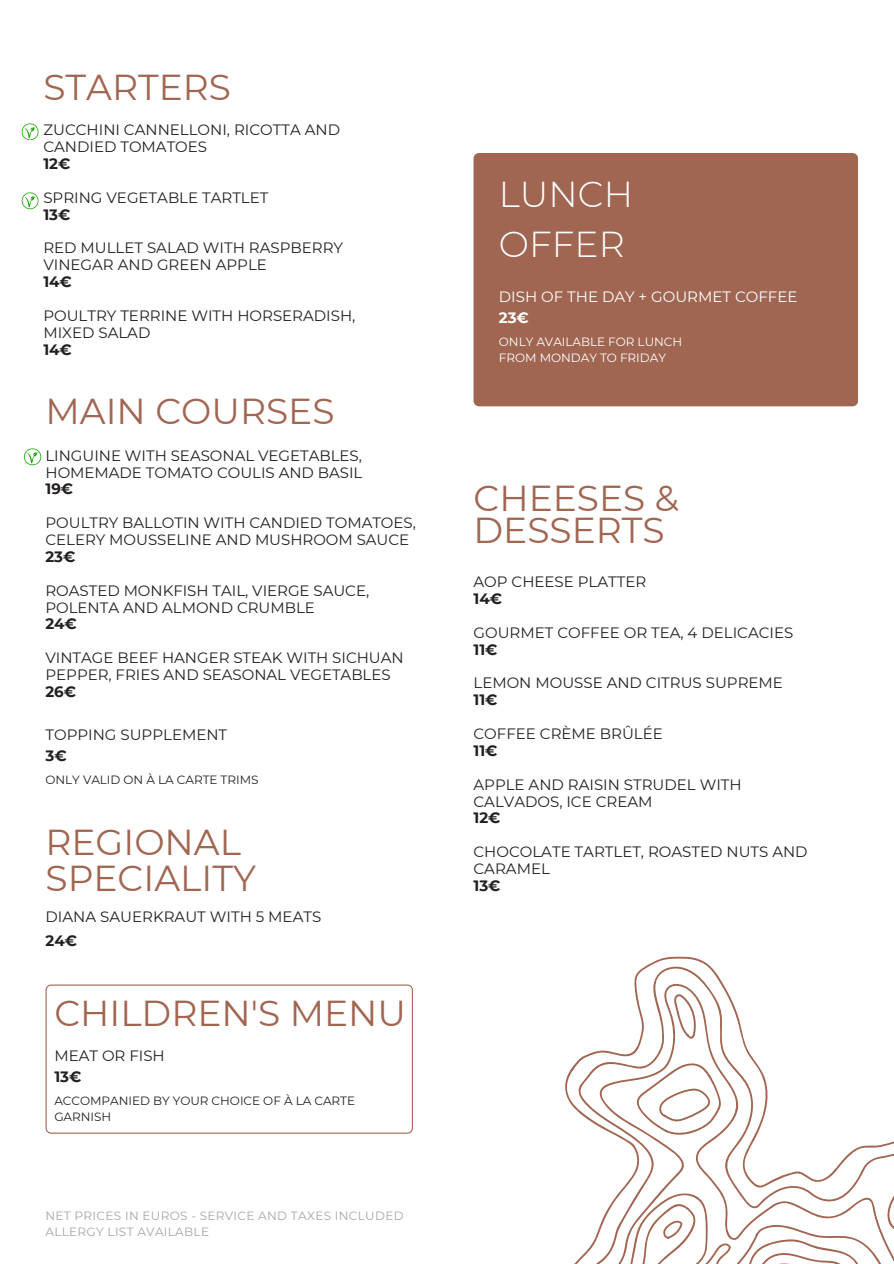
<style>
.page{position:relative;width:894px;height:1264px;background:#fff}
.page>*{position:absolute;margin:0;border:0;box-sizing:border-box;transform-origin:0 0}
.t1{font:36px/36px "Montserrat";color:#a06652}
.t2{font:300 36px/49.5px "Montserrat";color:#fff}
.t3{font:15px/16.8px "Montserrat";color:#231f20}
.t4{font:15px/20.2px "Montserrat";color:#fff}
.t5{font:12px/16px "Montserrat";letter-spacing:-.005em;color:#231f20}
.t6{font:12px "Montserrat";letter-spacing:.025em;color:#a6a6a6}
.t7{font:12px "Montserrat";letter-spacing:-.005em;color:#fff}
.s1{font-weight:700}
</style>
<div class="page">
<img style="left:23px;top:448px;width:18px;height:17px">
<img style="left:21px;top:192px;width:18px;height:17px">
<svg style="left:565px;top:956px;width:328px;height:307px"></svg>
<svg style="left:583px;top:1171px;width:310px;height:92px"></svg>
<svg style="left:45px;top:984px;width:367px;height:149px"></svg>
<div style="left:473px;top:153px;width:384px;height:253px;background:#a06652"></div>
<img style="left:21px;top:123px;width:18px;height:17px">
<h1 class="t1" style="left:43px;top:70px;width:189px">STARTERS</h1>
<h1 class="t3" style="left:43px;top:121px;width:298px">ZUCCHINI CANNELLONI, RICOTTA AND<br>CANDIED TOMATOES<br><span class="s1">12€</span></h1>
<h2 class="t3" style="left:43px;top:189px;width:226px">SPRING VEGETABLE TARTLET<br><span class="s1">13€</span></h2>
<p class="t3" style="left:43px;top:239px;width:301px">RED MULLET SALAD WITH RASPBERRY<br>VINEGAR AND GREEN APPLE<br><span class="s1">14€</span></p>
<p class="t3" style="left:43px;top:307px;width:313px">POULTRY TERRINE WITH HORSERADISH,<br>MIXED SALAD<br><span class="s1">14€</span></p>
<p class="t1" style="left:45px;top:393px;width:290px">MAIN COURSES</p>
<h1 class="t3" style="left:45px;top:447px;width:318px;text-align:justify">LINGUINE WITH SEASONAL VEGETABLES, HOMEMADE TOMATO COULIS AND BASIL <span class="s1">19€</span></h1>
<p class="t3" style="left:45px;top:514px;width:372px">POULTRY BALLOTIN WITH CANDIED TOMATOES,<br>CELERY MOUSSELINE AND MUSHROOM SAUCE<br><span class="s1">23€</span></p>
<h2 class="t3" style="left:45px;top:582px;width:325px">ROASTED MONKFISH TAIL, VIERGE SAUCE,<br>POLENTA AND ALMOND CRUMBLE<br><span class="s1">24€</span></h2>
<h2 class="t3" style="left:45px;top:649px;width:359px">VINTAGE BEEF HANGER STEAK WITH SICHUAN<br>PEPPER, FRIES AND SEASONAL VEGETABLES<br><span class="s1">26€</span></h2>
<h2 class="t3" style="left:45px;top:725px;width:183px;line-height:20.2px">TOPPING SUPPLEMENT<br><span class="s1">3€</span></h2>
<h2 class="t5" style="left:45px;top:771px;width:214px">ONLY VALID ON À LA CARTE TRIMS</h2>
<h2 class="t1" style="left:45px;top:823px;width:212px">REGIONAL<br>SPECIALITY</h2>
<p class="t3" style="left:45px;top:904px;width:277px;line-height:23.7px">DIANA SAUERKRAUT WITH 5 MEATS<br><span class="s1">24€</span></p>
<h2 class="t1" style="left:54px;top:994px;width:353px">CHILDREN'S MENU</h2>
<h2 class="t3" style="left:54px;top:1045px;width:112px;line-height:20.2px">MEAT OR FISH<br><span class="s1">13€</span></h2>
<h2 class="t5" style="left:54px;top:1092px;width:302px">ACCOMPANIED BY YOUR CHOICE OF À LA CARTE<br>GARNISH</h2>
<h2 class="t6" style="left:45px;top:1208px;width:359px">NET PRICES IN EUROS - SERVICE AND TAXES INCLUDED</h2>
<p class="t6" style="left:45px;top:1224px;width:165px">ALLERGY LIST AVAILABLE</p>
<h2 class="t2" style="left:498px;top:170px;width:135px">LUNCH<br>OFFER</h2>
<p class="t4" style="left:498px;top:287px;width:300px">DISH OF THE DAY + GOURMET COFFEE<br><span class="s1">23€</span></p>
<h1 class="t7" style="left:498px;top:334px;width:185px">ONLY AVAILABLE FOR LUNCH</h1>
<h2 class="t7" style="left:498px;top:350px;width:168px">FROM MONDAY TO FRIDAY</h2>
<h2 class="t1" style="left:473px;top:482px;width:207px;line-height:31.5px">CHEESES &amp;<br>DESSERTS</h2>
<h1 class="t3" style="left:473px;top:573px;width:174px">AOP CHEESE PLATTER<br><span class="s1">14€</span></h1>
<h2 class="t3" style="left:473px;top:624px;width:321px">GOURMET COFFEE OR TEA, 4 DELICACIES<br><span class="s1">11€</span></h2>
<h2 class="t3" style="left:473px;top:674px;width:311px">LEMON MOUSSE AND CITRUS SUPREME<br><span class="s1">11€</span></h2>
<h2 class="t3" style="left:473px;top:725px;width:191px">COFFEE CRÈME BRÛLÉE<br><span class="s1">11€</span></h2>
<h2 class="t3" style="left:473px;top:775px;width:270px">APPLE AND RAISIN STRUDEL WITH<br>CALVADOS, ICE CREAM<br><span class="s1">12€</span></h2>
<h2 class="t3" style="left:473px;top:843px;width:335px">CHOCOLATE TARTLET, ROASTED NUTS AND<br>CARAMEL<br><span class="s1">13€</span></h2>
</div>
